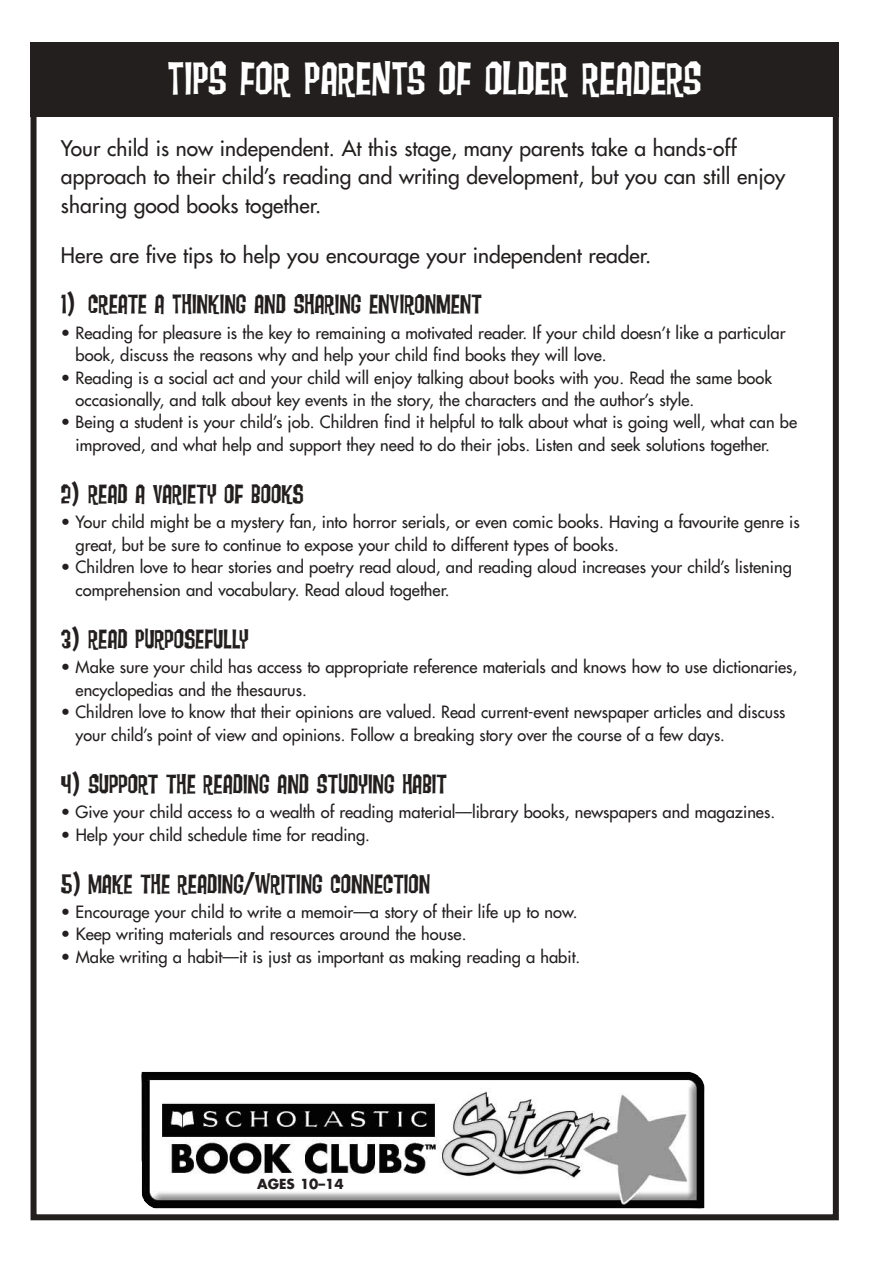
<style>
.page{position:relative;width:893px;height:1263px;background:#fff}
.page>*{position:absolute;margin:0;border:0;box-sizing:border-box;transform-origin:0 0}
.t1{font:46.5px "Fink Sans";color:#fff}
.t2{font:27px "Fink Sans";color:#231f1f}
.t3{font:21px/28.7px "Futura";color:#231f1f}
.t4{font:16.5px/22.5px "Futura";color:#231f1f}
.t5{font:700 13.5px "Futura";color:#231f1f}
</style>
<div class="page">
<div style="left:31px;top:43px;width:807px;height:1177px;border:6px solid #231f1f"></div>
<div style="left:31px;top:43px;width:807px;height:74px;background:#231f1f"></div>
<img style="left:141px;top:1072px;width:563px;height:137px">
<h1 class="t1" style="left:168px;top:51px;width:535px">TIPS FOR PARENTS OF OLDER READERS</h1>
<p class="t3" style="left:61px;top:135px;width:725px">Your child is now independent. At this stage, many parents take a hands-off approach to their child’s reading and writing development, but you can still enjoy sharing good books together.</p>
<p class="t3" style="left:61px;top:242px;width:591px">Here are five tips to help you encourage your independent reader.</p>
<h2 class="t2" style="left:61px;top:288px;width:422px">1) CREATE A THINKING AND SHARING ENVIRONMENT</h2>
<p class="t4" style="left:76px;top:322px;width:711px;text-indent:-15px">• Reading for pleasure is the key to remaining a motivated reader. If your child doesn’t like a particular book, discuss the reasons why and help your child find books they will love.</p>
<p class="t4" style="left:76px;top:367px;width:698px;text-indent:-15px">• Reading is a social act and your child will enjoy talking about books with you. Read the same book occasionally, and talk about key events in the story, the characters and the author’s style.</p>
<p class="t4" style="left:76px;top:412px;width:723px;text-indent:-15px">• Being a student is your child’s job. Children find it helpful to talk about what is going well, what can be improved, and what help and support they need to do their jobs. Listen and seek solutions together.</p>
<h2 class="t2" style="left:61px;top:478px;width:244px">2) READ A VARIETY OF BOOKS</h2>
<p class="t4" style="left:76px;top:512px;width:725px;text-indent:-15px">• Your child might be a mystery fan, into horror serials, or even comic books. Having a favourite genre is great, but be sure to continue to expose your child to different types of books.</p>
<p class="t4" style="left:76px;top:557px;width:717px;text-indent:-15px">• Children love to hear stories and poetry read aloud, and reading aloud increases your child’s listening comprehension and vocabulary. Read aloud together.</p>
<h2 class="t2" style="left:61px;top:623px;width:189px">3) READ PURPOSEFULLY</h2>
<p class="t4" style="left:76px;top:657px;width:723px;text-indent:-15px">• Make sure your child has access to appropriate reference materials and knows how to use dictionaries, encyclopedias and the thesaurus.</p>
<p class="t4" style="left:76px;top:702px;width:711px;text-indent:-15px">• Children love to know that their opinions are valued. Read current-event newspaper articles and discuss your child’s point of view and opinions. Follow a breaking story over the course of a few days.</p>
<h2 class="t2" style="left:61px;top:768px;width:387px">4) SUPPORT THE READING AND STUDYING HABIT</h2>
<p class="t4" style="left:61px;top:802px;width:715px">• Give your child access to a wealth of reading material—library books, newspapers and magazines.</p>
<p class="t4" style="left:61px;top:824px;width:310px">• Help your child schedule time for reading.</p>
<h2 class="t2" style="left:61px;top:868px;width:371px">5) MAKE THE READING/WRITING CONNECTION</h2>
<p class="t4" style="left:61px;top:902px;width:518px">• Encourage your child to write a memoir—a story of their life up to now.</p>
<p class="t4" style="left:61px;top:924px;width:407px">• Keep writing materials and resources around the house.</p>
<p class="t4" style="left:61px;top:947px;width:521px">• Make writing a habit—it is just as important as making reading a habit.</p>
<p class="t5" style="left:257px;top:1178px;width:88px">AGES 10–14</p>
</div>
